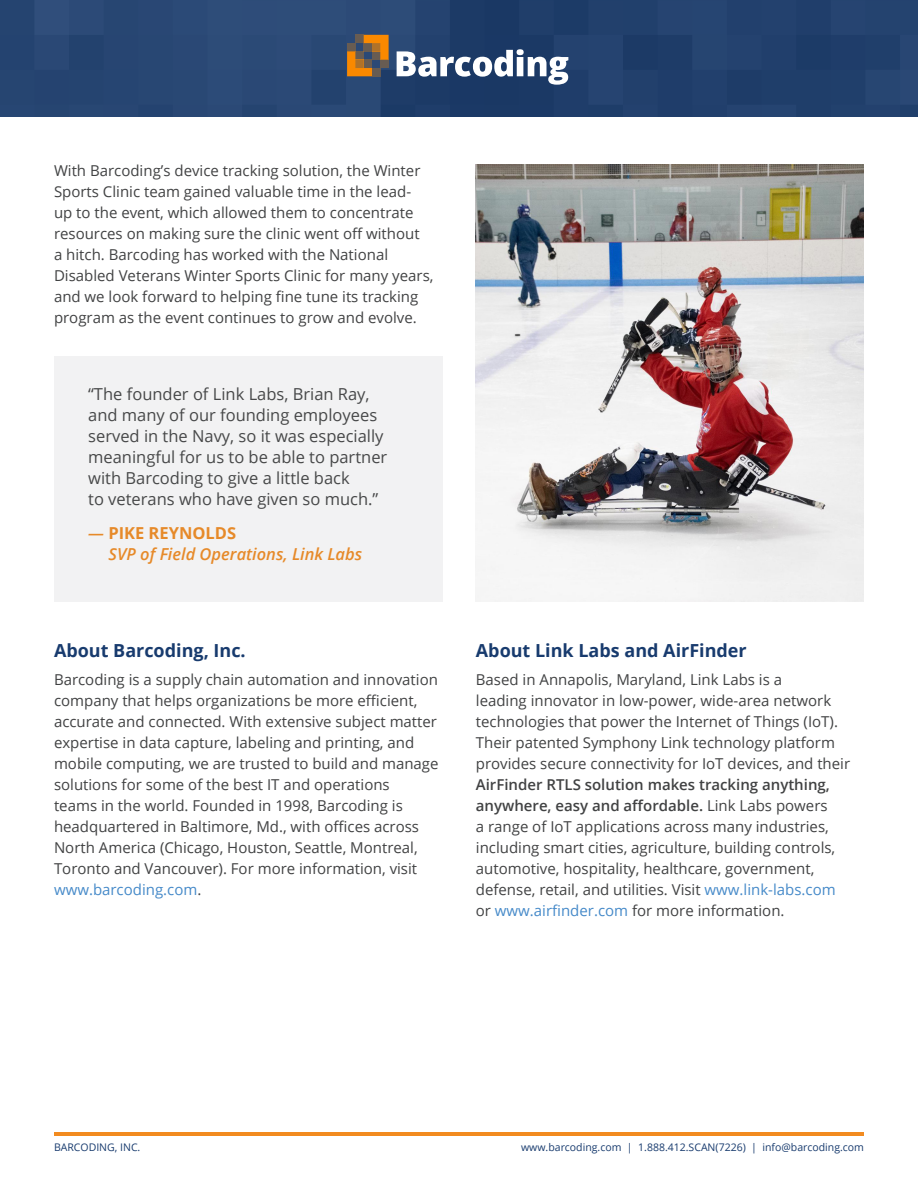
<style>
.page{position:relative;width:918px;height:1188px;background:#fff}
.page>*{position:absolute;margin:0;border:0;box-sizing:border-box;transform-origin:0 0}
.Paragraph_Style_1{font:700 18px "Open Sans";color:#183b6e}
.t1{font:16.5px/21px "Open Sans";color:#414243}
.t2{font:italic 600 16.5px/21px "Open Sans";color:#f28b20}
.Paragraph_Style_1-2{font:15px/21px "Open Sans";color:#414243}
.Bullets{font:15px/21px "Open Sans";color:#414243}
.t3{font:10.5px "Open Sans";color:#183b6e}
.s1{font-weight:700;font-style:normal}
.s2{color:#468ac9}
.s3{font-weight:600}
</style>
<div class="page">
<div style="left:0;top:0;width:918px;height:117px;background:#254370"></div>
<svg style="left:347px;top:35px;width:42px;height:41px"></svg>
<div style="left:380px;top:60px;width:9px;height:8px;background:#685c52"></div>
<svg style="left:397px;top:49px;width:171px;height:36px"></svg>
<hr style="left:54px;top:1132px;width:810px;height:4px;background:#f28b20">
<div style="left:54px;top:356px;width:388px;height:246px;background:#f2f2f3"></div>
<img style="left:476px;top:164px;width:388px;height:438px">
<p class="Bullets" style="left:54px;top:159px;width:381px">With Barcoding’s device tracking solution, the Winter Sports Clinic team gained valuable time in the lead-<br>up to the event, which allowed them to concentrate resources on making sure the clinic went off without<br>a hitch. Barcoding has worked with the National Disabled Veterans Winter Sports Clinic for many years, and we look forward to helping fine tune its tracking program as the event continues to grow and evolve.</p>
<p class="t1" style="left:88px;top:383px;width:301px">“The founder of Link Labs, Brian Ray, and many of our founding employees served in the Navy, so it was especially meaningful for us to be able to partner with Barcoding to give a little back<br>to veterans who have given so much.”</p>
<p class="t2" style="left:109px;top:523px;width:255px;text-indent:-20px">― <span class="s1">PIKE REYNOLDS<br></span>SVP of Field Operations, Link Labs</p>
<p class="Paragraph_Style_1" style="left:54px;top:638px;width:193px">About Barcoding, Inc.</p>
<p class="Paragraph_Style_1-2" style="left:54px;top:668px;width:386px">Barcoding is a supply chain automation and innovation company that helps organizations be more efficient, accurate and connected. With extensive subject matter expertise in data capture, labeling and printing, and mobile computing, we are trusted to build and manage solutions for some of the best IT and operations<br>teams in the world. Founded in 1998, Barcoding is headquartered in Baltimore, Md., with offices across North America (Chicago, Houston, Seattle, Montreal, Toronto and Vancouver). For more information, visit <span class="s2">www.barcoding.com</span>.</p>
<p class="Paragraph_Style_1" style="left:476px;top:638px;width:272px">About Link Labs and AirFinder</p>
<p class="Paragraph_Style_1-2" style="left:476px;top:668px;width:376px">Based in Annapolis, Maryland, Link Labs is a<br>leading innovator in low-power, wide-area network technologies that power the Internet of Things (IoT).<br>Their patented Symphony Link technology platform provides secure connectivity for IoT devices, and their <span class="s3">AirFinder RTLS solution makes tracking anything, anywhere, easy and affordable.</span> Link Labs powers<br>a range of IoT applications across many industries, including smart cities, agriculture, building controls, automotive, hospitality, healthcare, government, defense, retail, and utilities. Visit <span class="s2">www.link-labs.com </span>or <span class="s2">www.airfinder.com</span> for more information.</p>
<p class="t3" style="left:54px;top:1140px;width:88px">BARCODING, INC.</p>
<p class="t3" style="left:521px;top:1140px;width:344px">www.barcoding.com | 1.888.412.SCAN(7226) | info@barcoding.com</p>
</div>
